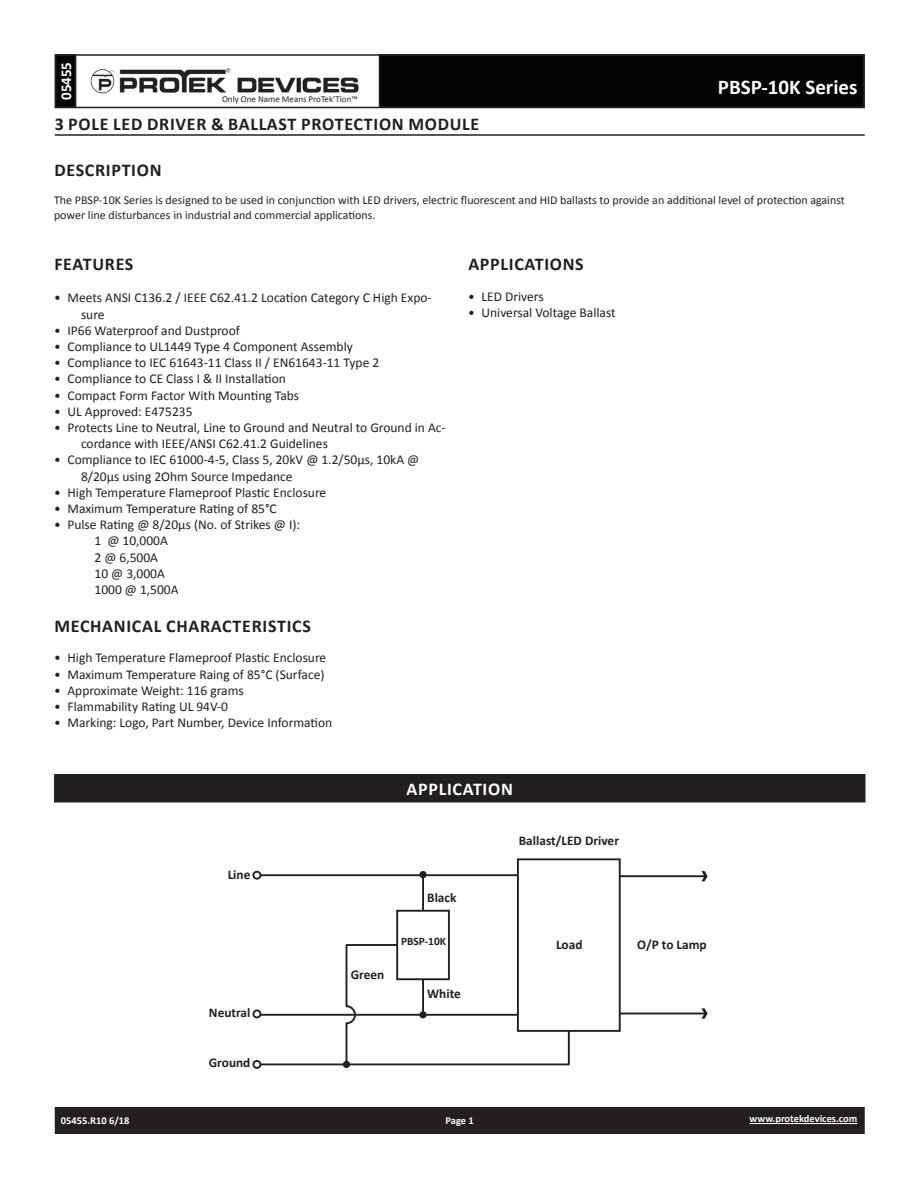
<style>
.page{position:relative;width:918px;height:1188px;background:#fff}
.page>*{position:absolute;margin:0;border:0;box-sizing:border-box;transform-origin:0 0}
.t1{font:700 21px "Calibri";color:#fff}
.t2{font:700 18px "Calibri";letter-spacing:.04em;color:#231f20}
.t3{font:700 18px "Calibri";letter-spacing:.04em;color:#fff}
.t4{font:700 15px "Calibri";color:#fff}
.t5{font:13.5px/16.2px "Calibri";color:#231f20}
.t6{font:700 13.35px "Calibri";color:#231f20}
.t7{font:12px/14.4px "Calibri";color:#231f20}
.t8{font:700 11.4px "Calibri";color:#231f20}
.t9{font:700 10.5px "Calibri";color:#fff}
.t10{font:9px "Calibri";color:#231f20}
</style>
<div class="page">
<div style="left:56px;top:1108px;width:808px;height:25px;background:#231f20"></div>
<div style="left:55px;top:1107px;width:810px;height:27px;border:2px solid #231f20"></div>
<div style="left:56px;top:55px;width:20px;height:52px;background:#040503"></div>
<div style="left:55px;top:54px;width:21px;height:54px;border:2px solid #231f20"></div>
<div style="left:380px;top:55px;width:484px;height:52px;background:#040503"></div>
<div style="left:55px;top:54px;width:810px;height:54px;border:2px solid #231f20"></div>
<img style="left:90px;top:68px;width:269px;height:26px">
<hr style="left:750px;top:1123px;width:107px;height:1px;background:#fff">
<hr style="left:55px;top:134px;width:810px;height:2px;background:#231f20">
<div style="left:396px;top:910px;width:54px;height:70px;border:2px solid #231f20"></div>
<hr style="left:422px;top:875px;width:2px;height:36px;background:#231f20">
<hr style="left:422px;top:979px;width:2px;height:36px;background:#231f20">
<hr style="left:260px;top:874px;width:258px;height:2px;background:#231f20">
<hr style="left:260px;top:1014px;width:258px;height:2px;background:#231f20">
<svg style="left:419px;top:871px;width:8px;height:7px"></svg>
<svg style="left:419px;top:1011px;width:8px;height:7px"></svg>
<svg style="left:345px;top:1004px;width:12px;height:21px"></svg>
<hr style="left:346px;top:944px;width:51px;height:2px;background:#231f20">
<hr style="left:346px;top:945px;width:1px;height:61px;background:#231f20">
<hr style="left:346px;top:1023px;width:1px;height:41px;background:#231f20">
<hr style="left:260px;top:1063px;width:309px;height:2px;background:#231f20">
<div style="left:252px;top:871px;width:9px;height:9px;border:2px solid #231f20;border-radius:50%"></div>
<div style="left:252px;top:1010px;width:9px;height:8px;border:2px solid #231f20;border-radius:50%"></div>
<div style="left:252px;top:1060px;width:9px;height:9px;border:2px solid #231f20;border-radius:50%"></div>
<div style="left:343px;top:1061px;width:7px;height:7px;background:#231f20;border:2px solid #231f20;border-radius:50%"></div>
<div style="left:517px;top:858px;width:104px;height:174px;border:2px solid #231f20"></div>
<hr style="left:568px;top:1031px;width:2px;height:33px;background:#231f20">
<hr style="left:620px;top:875px;width:85px;height:2px;background:#231f20">
<svg style="left:701px;top:871px;width:7px;height:10px"></svg>
<hr style="left:620px;top:1013px;width:85px;height:1px;background:#231f20">
<svg style="left:701px;top:1008px;width:7px;height:11px"></svg>
<div style="left:55px;top:775px;width:810px;height:27px;background:#231f20"></div>
<hr style="left:54px;top:774px;width:812px;height:2px;background:#231f20">
<hr style="left:54px;top:776px;width:2px;height:25px;background:#231f20">
<hr style="left:864px;top:776px;width:2px;height:25px;background:#231f20">
<hr style="left:54px;top:801px;width:812px;height:1px;background:#231f20">
<p class="t4" style="left:56px;top:100px;width:40px;rotate:-90deg">05455</p>
<p class="t10" style="left:222px;top:93px;width:137px">Only One Name Means ProTek’Tion™</p>
<h1 class="t1" style="left:718px;top:74px;width:141px">PBSP-10K Series</h1>
<h2 class="t2" style="left:55px;top:112px;width:426px">3 POLE LED DRIVER &amp; BALLAST PROTECTION MODULE</h2>
<h2 class="t2" style="left:54px;top:158px;width:109px">DESCRIPTION</h2>
<p class="t7" style="left:54px;top:193px;width:792px">The PBSP-10K Series is designed to be used in conjunction with LED drivers, electric fluorescent and HID ballasts to provide an additional level of protection against power line disturbances in industrial and commercial applications.</p>
<h2 class="t2" style="left:54px;top:253px;width:81px">FEATURES</h2>
<p class="t5" style="left:81px;top:290px;width:352px;text-indent:-27px">• Meets ANSI C136.2 / IEEE C62.41.2 Location Category C High Expo&shy;sure</p>
<p class="t5" style="left:54px;top:322px;width:187px">• IP66 Waterproof and Dustproof</p>
<p class="t5" style="left:54px;top:338px;width:300px">• Compliance to UL1449 Type 4 Component Assembly</p>
<p class="t5" style="left:54px;top:355px;width:327px">• Compliance to IEC 61643-11 Class II / EN61643-11 Type 2</p>
<p class="t5" style="left:54px;top:371px;width:233px">• Compliance to CE Class I &amp; II Installation</p>
<p class="t5" style="left:54px;top:387px;width:247px">• Compact Form Factor With Mounting Tabs</p>
<p class="t5" style="left:54px;top:403px;width:140px">• UL Approved: E475235</p>
<p class="t5" style="left:81px;top:419px;width:366px;text-indent:-27px">• Protects Line to Neutral, Line to Ground and Neutral to Ground in Ac&shy;cordance with IEEE/ANSI C62.41.2 Guidelines</p>
<p class="t5" style="left:81px;top:452px;width:340px;text-indent:-27px">• Compliance to IEC 61000-4-5, Class 5, 20kV @ 1.2/50µs, 10kA @<br>8/20µs using 2Ohm Source Impedance</p>
<p class="t5" style="left:54px;top:484px;width:274px">• High Temperature Flameproof Plastic Enclosure</p>
<p class="t5" style="left:54px;top:500px;width:224px">• Maximum Temperature Rating of 85°C</p>
<p class="t5" style="left:94px;top:517px;width:207px;text-indent:-40px">• Pulse Rating @ 8/20µs (No. of Strikes @ I):<br>1 @ 10,000A<br>2 @ 6,500A<br>10 @ 3,000A<br>1000 @ 1,500A</p>
<h2 class="t2" style="left:54px;top:614px;width:258px">MECHANICAL CHARACTERISTICS</h2>
<p class="t5" style="left:54px;top:650px;width:274px">• High Temperature Flameproof Plastic Enclosure</p>
<p class="t5" style="left:54px;top:666px;width:272px">• Maximum Temperature Raing of 85°C (Surface)</p>
<p class="t5" style="left:54px;top:682px;width:191px">• Approximate Weight: 116 grams</p>
<p class="t5" style="left:54px;top:698px;width:176px">• Flammability Rating UL 94V-0</p>
<p class="t5" style="left:54px;top:715px;width:280px">• Marking: Logo, Part Number, Device Information</p>
<h2 class="t2" style="left:468px;top:253px;width:117px">APPLICATIONS</h2>
<p class="t5" style="left:468px;top:288px;width:77px">• LED Drivers</p>
<p class="t5" style="left:468px;top:304px;width:149px">• Universal Voltage Ballast</p>
<p class="t6" style="left:228px;top:866px;width:24px">Line</p>
<p class="t6" style="left:209px;top:1004px;width:43px">Neutral</p>
<p class="t6" style="left:209px;top:1054px;width:43px">Ground</p>
<h2 class="t3" style="left:407px;top:778px;width:108px">APPLICATION</h2>
<p class="t6" style="left:519px;top:832px;width:102px">Ballast/LED Driver</p>
<p class="t6" style="left:351px;top:966px;width:35px">Green</p>
<p class="t6" style="left:427px;top:889px;width:31px">Black</p>
<p class="t8" style="left:401px;top:934px;width:47px">PBSP-10K</p>
<p class="t6" style="left:427px;top:985px;width:35px">White</p>
<p class="t6" style="left:556px;top:936px;width:28px">Load</p>
<p class="t6" style="left:637px;top:936px;width:71px">O/P to Lamp</p>
<p class="t9" style="left:61px;top:1114px;width:70px">05455.R10 6/18</p>
<p class="t9" style="left:446px;top:1114px;width:30px">Page 1</p>
<p class="t9" style="left:750px;top:1112px;width:109px">www.protekdevices.com</p>
</div>
